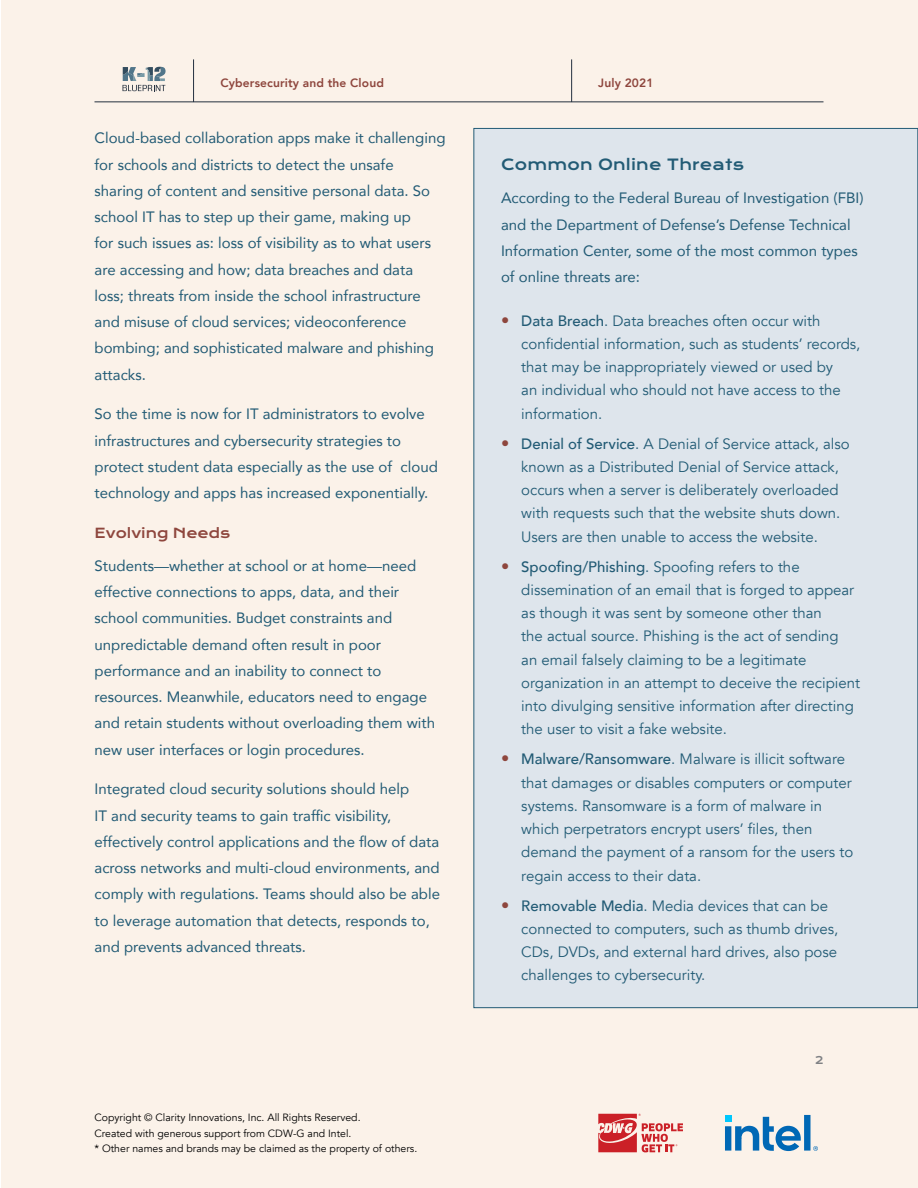
<style>
.page{position:relative;width:918px;height:1188px;background:#fff}
.page>*{position:absolute;margin:0;border:0;box-sizing:border-box;transform-origin:0 0}
.t1{font:15px/26.2px "Avenir";color:#225b75}
.t2{font:15px/23.2px "Avenir";color:#225b75}
.t3{font:15px "Krona One";letter-spacing:.01em;color:#225b75}
.t4{font:13.5px "Krona One";color:#8e463d}
.t5{font:800 12px "Avenir";letter-spacing:.01em;color:#8e463d}
.t6{font:10.5px/15.8px "Avenir";color:#000}
.t7{font:10.5px "Krona One";color:#808285}
.s1{font-weight:800;font-size:16.5px;color:#8e463d}
.s2{font-weight:500}
</style>
<div class="page">
<div style="left:1px;top:0;width:916px;height:1188px;background:#fbefe4"></div>
<div style="left:474px;top:128px;width:444px;height:880px;background:#dee5ec"></div>
<svg style="left:123px;top:67px;width:43px;height:24px"></svg>
<hr style="left:193px;top:59px;width:1px;height:43px;background:#24303f">
<hr style="left:94px;top:102px;width:730px;height:1px;background:#24303f">
<hr style="left:571px;top:59px;width:1px;height:43px;background:#24303f">
<svg style="left:725px;top:1115px;width:93px;height:36px"></svg>
<svg style="left:598px;top:1114px;width:85px;height:38px"></svg>
<p class="t5" style="left:221px;top:72px;width:165px">Cybersecurity and the Cloud</p>
<p class="t5" style="left:598px;top:72px;width:57px">July 2021</p>
<p class="t1" style="left:95px;top:124px;width:352px">Cloud-based collaboration apps make it challenging for schools and districts to detect the unsafe sharing of content and sensitive personal data. So school IT has to step up their game, making up<br>for such issues as: loss of visibility as to what users are accessing and how; data breaches and data loss; threats from inside the school infrastructure and misuse of cloud services; videoconference bombing; and sophisticated malware and phishing attacks.</p>
<p class="t1" style="left:95px;top:400px;width:345px">So the time is now for IT administrators to evolve infrastructures and cybersecurity strategies to protect student data especially as the use of cloud technology and apps has increased exponentially.</p>
<p class="t4" style="left:95px;top:524px;width:137px">Evolving Needs</p>
<p class="t1" style="left:95px;top:552px;width:342px">Students—whether at school or at home—need effective connections to apps, data, and their school communities. Budget constraints and unpredictable demand often result in poor performance and an inability to connect to resources. Meanwhile, educators need to engage and retain students without overloading them with new user interfaces or login procedures.</p>
<p class="t1" style="left:95px;top:775px;width:347px">Integrated cloud security solutions should help<br>IT and security teams to gain traffic visibility, effectively control applications and the flow of data across networks and multi-cloud environments, and comply with regulations. Teams should also be able to leverage automation that detects, responds to, and prevents advanced threats.</p>
<p class="t6" style="left:94px;top:1110px;width:324px">Copyright © Clarity Innovations, Inc. All Rights Reserved.<br>Created with generous support from CDW-G and Intel.<br>* Other names and brands may be claimed as the property of others.</p>
<p class="t3" style="left:501px;top:156px;width:244px">Common Online Threats</p>
<p class="t1" style="left:501px;top:185px;width:364px">According to the Federal Bureau of Investigation (FBI) and the Department of Defense’s Defense Technical Information Center, some of the most common types of online threats are:</p>
<p class="t2" style="left:521px;top:309px;width:341px;text-indent:-20px"><span class="s1">•</span> <span class="s2">Data Breach</span>. Data breaches often occur with confidential information, such as students’ records, that may be inappropriately viewed or used by<br>an individual who should not have access to the information.</p>
<p class="t2" style="left:521px;top:432px;width:330px;text-indent:-20px"><span class="s1">•</span> <span class="s2">Denial of Service</span>. A Denial of Service attack, also known as a Distributed Denial of Service attack, occurs when a server is deliberately overloaded with requests such that the website shuts down.<br>Users are then unable to access the website.</p>
<p class="t2" style="left:521px;top:555px;width:340px;text-indent:-20px"><span class="s1">•</span> <span class="s2">Spoofing/Phishing</span>. Spoofing refers to the dissemination of an email that is forged to appear as though it was sent by someone other than<br>the actual source. Phishing is the act of sending<br>an email falsely claiming to be a legitimate organization in an attempt to deceive the recipient into divulging sensitive information after directing the user to visit a fake website.</p>
<p class="t2" style="left:521px;top:748px;width:333px;text-indent:-20px"><span class="s1">•</span> <span class="s2">Malware/Ransomware</span>. Malware is illicit software that damages or disables computers or computer systems. Ransomware is a form of malware in which perpetrators encrypt users’ files, then demand the payment of a ransom for the users to regain access to their data.</p>
<p class="t2" style="left:521px;top:894px;width:318px;text-indent:-20px"><span class="s1">•</span> <span class="s2">Removable Media</span>. Media devices that can be connected to computers, such as thumb drives, CDs, DVDs, and external hard drives, also pose challenges to cybersecurity.</p>
<p class="t7" style="left:815px;top:1053px;width:10px">2</p>
</div>
